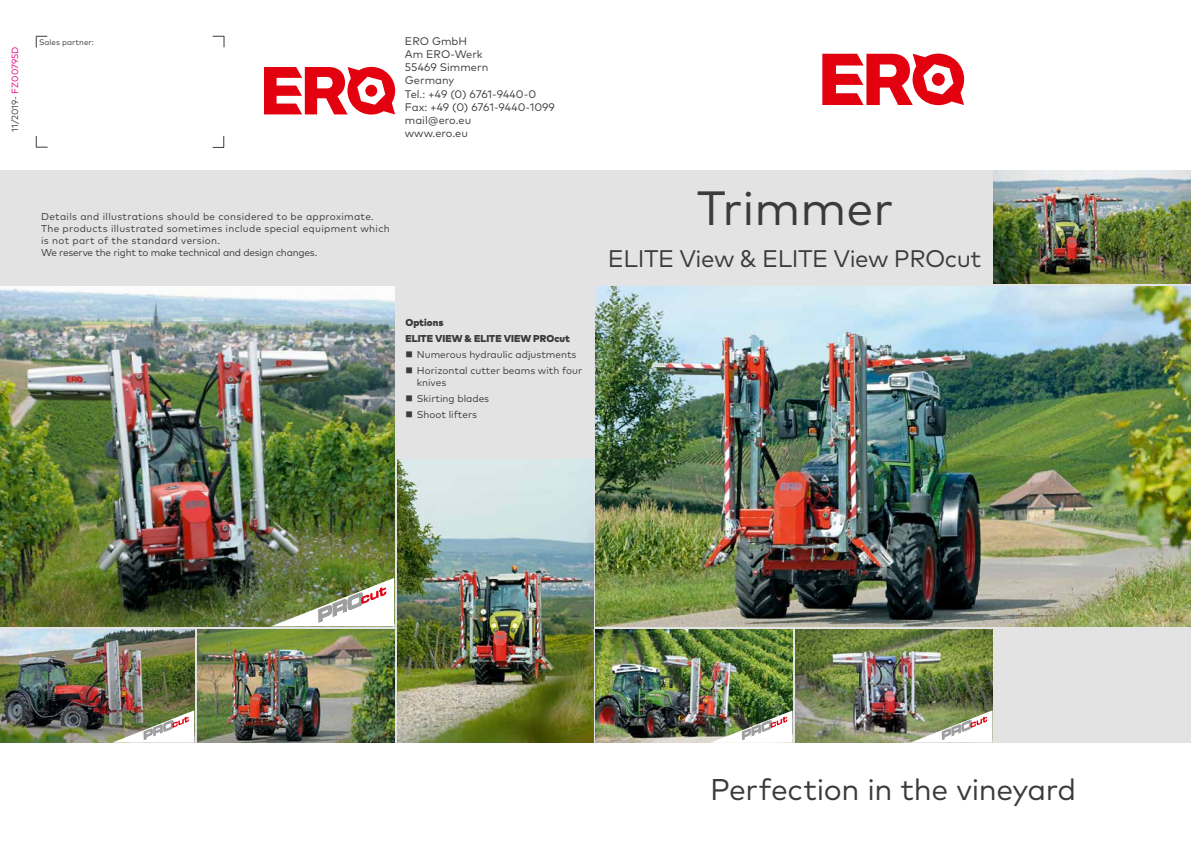
<style>
.page{position:relative;width:1191px;height:842px;background:#fff}
.page>*{position:absolute;margin:0;border:0;box-sizing:border-box;transform-origin:0 0}
.t1{font:48px "Mark Pro";color:#3b3b3a}
.t2{font:30px "Mark Pro";letter-spacing:-.01em;color:#3b3b3a}
.t3{font:24px "Mark Pro";letter-spacing:-.02em;color:#3b3b3a}
.t4{font:11px/13.2px "Mark Pro";color:#3b3b3a}
.t5{font:10px/12px "Mark Pro";letter-spacing:.03em;color:#3b3b3a}
.t6{font:10px/16px "Mark Pro";letter-spacing:.01em;color:#3b3b3a}
.t7{font:900 10px/16px "Mark Pro";color:#3b3b3a}
.t8{font:9px "Mark Pro";color:#3b3b3a}
.t9{font:8px "Mark Pro";color:#3b3b3a}
.s1{color:#e5007d}
</style>
<div class="page">
<div style="left:0;top:170px;width:1191px;height:573px;background:#e3e3e3"></div>
<img style="left:0;top:629px;width:194px;height:114px">
<svg style="left:36px;top:36px;width:11px;height:12px"></svg>
<svg style="left:36px;top:136px;width:12px;height:12px"></svg>
<svg style="left:213px;top:36px;width:12px;height:11px"></svg>
<svg style="left:213px;top:136px;width:11px;height:12px"></svg>
<img style="left:994px;top:170px;width:197px;height:113px">
<img style="left:595px;top:629px;width:197px;height:114px">
<img style="left:197px;top:629px;width:197px;height:114px">
<img style="left:0;top:286px;width:394px;height:340px">
<svg style="left:822px;top:54px;width:142px;height:51px"></svg>
<svg style="left:264px;top:67px;width:131px;height:48px"></svg>
<img style="left:795px;top:629px;width:197px;height:114px">
<img style="left:595px;top:286px;width:596px;height:340px">
<img style="left:710px;top:710px;width:82px;height:33px">
<svg style="left:910px;top:710px;width:82px;height:33px;background:#babda3"></svg>
<img style="left:112px;top:710px;width:82px;height:33px">
<img style="left:398px;top:459px;width:195px;height:284px">
<img style="left:271px;top:578px;width:123px;height:48px">
<p class="t8" style="left:8px;top:132px;width:87px;rotate:-90deg">11/2019- <span class="s1">FZ00795D</span></p>
<p class="t9" style="left:39px;top:36px;width:56px">Sales partner:</p>
<p class="t4" style="left:405px;top:33px;width:152px">ERO GmbH<br>Am ERO-Werk<br>55469 Simmern<br>Germany<br>Tel.: +49 (0) 6761-9440-0<br>Fax: +49 (0) 6761-9440-1099 mail@ero.eu<br>www.ero.eu</p>
<p class="t5" style="left:41px;top:209px;width:350px">Details and illustrations should be considered to be approximate.<br>The products illustrated sometimes include special equipment which is not part of the standard version.<br>We reserve the right to make technical and design changes.</p>
<p class="t7" style="left:405px;top:313px;width:166px">Options<br>ELITE VIEW &amp; ELITE VIEW PROcut</p>
<p class="t6" style="left:417px;top:346px;width:167px">Numerous hydraulic adjustments<br>Horizontal cutter beams with four</p>
<p class="t6" style="left:417px;top:374px;width:74px">knives<br>Skirting blades<br>Shoot lifters</p>
<h1 class="t1" style="left:696px;top:172px;width:198px">Trimmer</h1>
<h3 class="t3" style="left:608px;top:241px;width:375px">ELITE View &amp; ELITE View PROcut</h3>
<h2 class="t2" style="left:710px;top:767px;width:367px">Perfection in the vineyard</h2>
</div>
